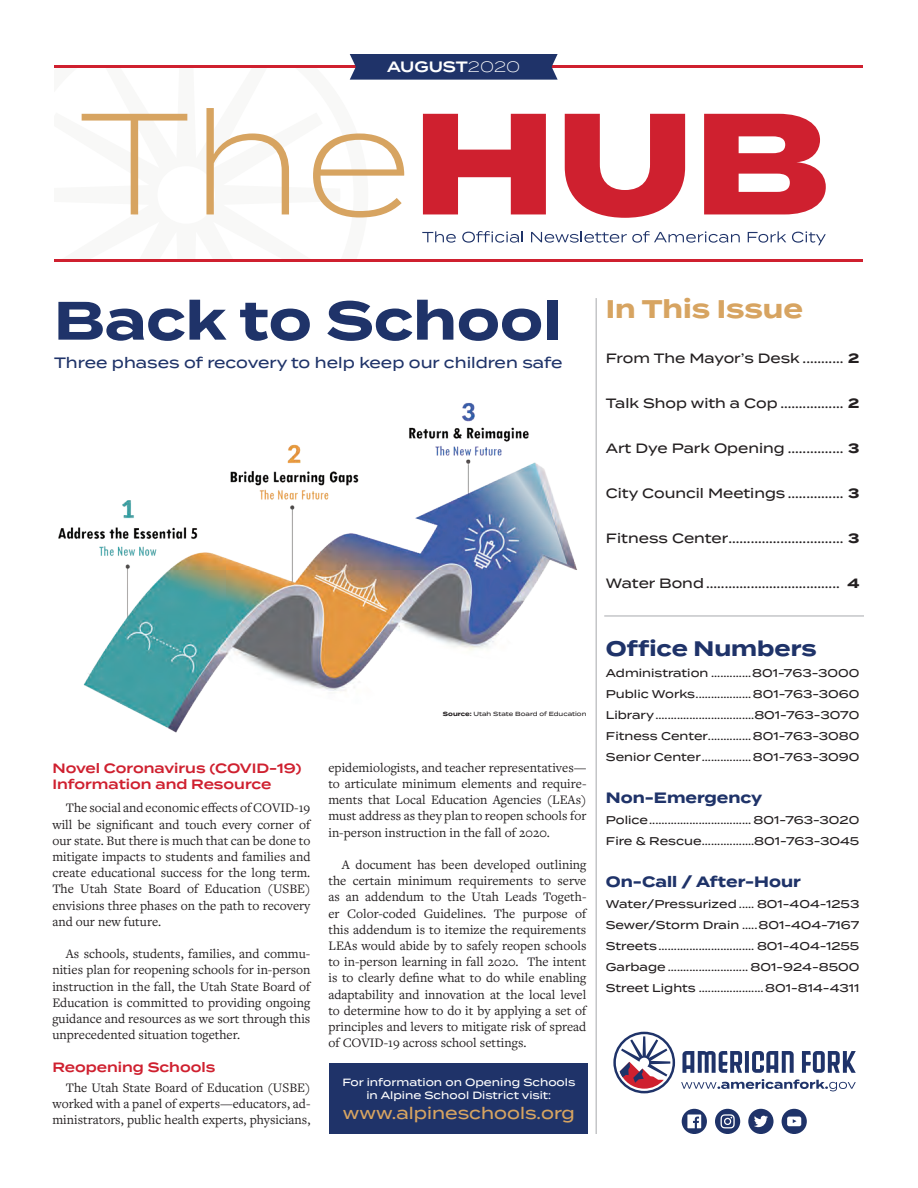
<style>
.page{position:relative;width:918px;height:1188px;background:#fff}
.page>*{position:absolute;margin:0;border:0;box-sizing:border-box;transform-origin:0 0}
.t1{font:700 54px "Termina";color:#1f3369}
.t2{font:700 25.5px "Termina";color:#d7a461}
.t3{font:700 21px "Termina";color:#1f3369}
.t4{font:500 16.5px "Termina";color:#d7a461}
.t5{font:500 15px "Termina";color:#1f3369}
.t6{font:700 15px "Termina";color:#1f3369}
.t7{font:600 15px "Termina";color:#fff}
.t8{font:13.5px/16.2px "Freight Text Pro";color:#231f20;text-align:justify}
.t9{font:500 13.5px "Termina";color:#231f20}
.t10{font:600 13.5px/16.2px "Termina";color:#cf202f}
.t11{font:500 11.25px/21px "Termina";color:#231f20;text-align:justify}
.t12{font:500 10.5px/12.6px "Termina";color:#fff;text-align:center}
.t13{font:500 6px "Termina";color:#231f20}
.s1{font-weight:300}
.s2{font-weight:700}
</style>
<div class="page">
<svg style="left:422px;top:231px;width:34px;height:12px"></svg>
<svg style="left:462px;top:231px;width:61px;height:12px"></svg>
<svg style="left:531px;top:231px;width:209px;height:12px"></svg>
<svg style="left:748px;top:231px;width:38px;height:12px"></svg>
<svg style="left:792px;top:231px;width:34px;height:14px"></svg>
<svg style="left:82px;top:114px;width:105px;height:100px"></svg>
<svg style="left:206px;top:108px;width:83px;height:106px"></svg>
<svg style="left:313px;top:133px;width:91px;height:84px"></svg>
<svg style="left:423px;top:114px;width:123px;height:100px"></svg>
<svg style="left:565px;top:114px;width:120px;height:104px"></svg>
<svg style="left:704px;top:114px;width:122px;height:100px"></svg>
<hr style="left:54px;top:65px;width:808px;height:3px;background:#cf202f">
<svg style="left:350px;top:54px;width:208px;height:26px;background:#283a6e"></svg>
<hr style="left:54px;top:259px;width:808px;height:3px;background:#cf202f">
<div style="left:782px;top:1109px;width:25px;height:24px;background:#1f3369;border-radius:50%"></div>
<svg style="left:787px;top:1117px;width:14px;height:9px"></svg>
<div style="left:748px;top:1109px;width:26px;height:24px;background:#1f3369;border-radius:50%"></div>
<svg style="left:754px;top:1115px;width:14px;height:12px"></svg>
<div style="left:715px;top:1109px;width:25px;height:24px;background:#1f3369;border-radius:50%"></div>
<svg style="left:721px;top:1114px;width:14px;height:14px"></svg>
<div style="left:682px;top:1109px;width:25px;height:24px;background:linear-gradient(to bottom,#1f3369,#1f3369);border-radius:50%"></div>
<svg style="left:687px;top:1115px;width:14px;height:13px"></svg>
<svg style="left:613px;top:1032px;width:62px;height:61px"></svg>
<svg style="left:682px;top:1051px;width:112px;height:22px"></svg>
<svg style="left:802px;top:1051px;width:54px;height:22px"></svg>
<svg style="left:681px;top:1079px;width:175px;height:12px"></svg>
<img style="left:58px;top:402px;width:519px;height:331px">
<hr style="left:596px;top:298px;width:1px;height:836px;background:#a8a9ad">
<hr style="left:604px;top:616px;width:260px;height:1px;background:#a8a9ad">
<div style="left:330px;top:1064px;width:258px;height:70px;background:#1f3369"></div>
<p class="t7" style="left:387px;top:56px;width:135px">AUGUST<span class="s1">2020</span></p>
<h1 class="t1" style="left:54px;top:281px;width:509px">Back to School</h1>
<p class="t5" style="left:54px;top:352px;width:510px">Three phases of recovery to help keep our children safe</p>
<h2 class="t2" style="left:606px;top:290px;width:199px">In This Issue</h2>
<p class="t9" style="left:606px;top:348px;width:255px">From The Mayor’s Desk ........... <span class="s2">2</span></p>
<p class="t9" style="left:606px;top:393px;width:255px">Talk Shop with a Cop ................. <span class="s2">2</span></p>
<p class="t9" style="left:606px;top:438px;width:255px">Art Dye Park Opening ............... <span class="s2">3</span></p>
<p class="t9" style="left:606px;top:483px;width:255px">City Council Meetings ............... <span class="s2">3</span></p>
<p class="t9" style="left:606px;top:528px;width:255px">Fitness Center............................... <span class="s2">3</span></p>
<p class="t9" style="left:606px;top:573px;width:255px">Water Bond .................................... <span class="s2">4</span></p>
<p class="t13" style="left:443px;top:710px;width:145px"><span class="s2">Source:</span> Utah State Board of Education</p>
<p class="t10" style="left:52px;top:760px;width:251px">Novel Coronavirus (COVID-19)<br>Information and Resource</p>
<p class="t8" style="left:52px;top:800px;width:260px;text-indent:14px">The social and economic effects of COVID-19 will be significant and touch every corner of our state. But there is much that can be done to mitigate impacts to students and families and create educational success for the long term.<br>The Utah State Board of Education (USBE) envisions three phases on the path to recovery and our new future.</p>
<p class="t8" style="left:52px;top:945px;width:260px;text-indent:14px">As schools, students, families, and commu&shy;nities plan for reopening schools for in-person instruction in the fall, the Utah State Board of Education is committed to providing ongoing guidance and resources as we sort through this unprecedented situation together.</p>
<p class="t10" style="left:52px;top:1059px;width:164px">Reopening Schools</p>
<p class="t8" style="left:52px;top:1079px;width:260px;text-indent:14px">The Utah State Board of Education (USBE) worked with a panel of experts—educators, ad&shy;ministrators, public health experts, physicians,</p>
<p class="t8" style="left:328px;top:759px;width:260px">epidemiologists, and teacher representatives— to articulate minimum elements and require&shy;ments that Local Education Agencies (LEAs) must address as they plan to reopen schools for in-person instruction in the fall of 2020.</p>
<p class="t8" style="left:328px;top:856px;width:260px;text-indent:14px">A document has been developed outlining the certain minimum requirements to serve as an addendum to the Utah Leads Togeth&shy;er Color-coded Guidelines. The purpose of this addendum is to itemize the requirements LEAs would abide by to safely reopen schools to in-person learning in fall 2020. The intent is to clearly define what to do while enabling adaptability and innovation at the local level to determine how to do it by applying a set of principles and levers to mitigate risk of spread of COVID-19 across school settings.</p>
<p class="t12" style="left:342px;top:1076px;width:235px">For information on Opening Schools in Alpine School District visit:</p>
<p class="t4" style="left:343px;top:1101px;width:234px">www.alpineschools.org</p>
<h3 class="t3" style="left:606px;top:633px;width:212px">Office Numbers</h3>
<p class="t11" style="left:606px;top:662px;width:255px">Administration .............801-763-3000<br>Public Works..................801-763-3060<br>Library................................801-763-3070<br>Fitness Center..............801-763-3080<br>Senior Center................801-763-3090</p>
<p class="t6" style="left:606px;top:786px;width:158px">Non-Emergency</p>
<p class="t11" style="left:606px;top:809px;width:255px">Police................................. 801-763-3020<br>Fire &amp; Rescue.................801-763-3045</p>
<p class="t6" style="left:606px;top:870px;width:196px">On-Call / After-Hour</p>
<p class="t11" style="left:606px;top:893px;width:255px">Water/Pressurized ..... 801-404-1253<br>Sewer/Storm Drain .....801-404-7167<br>Streets............................... 801-404-1255<br>Garbage .......................... 801-924-8500<br>Street Lights .....................801-814-4311</p>
</div>
